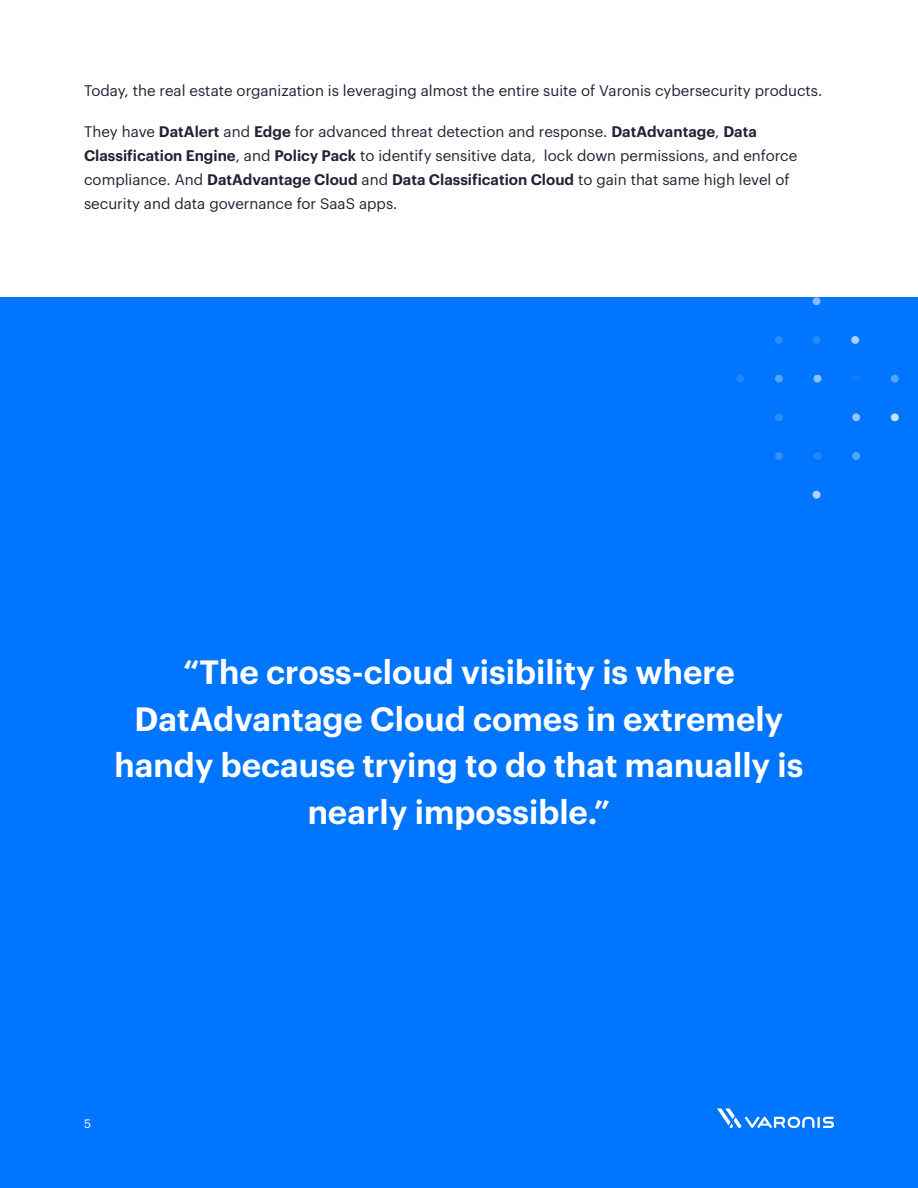
<style>
.page{position:relative;width:918px;height:1188px;background:#fff}
.page>*{position:absolute;margin:0;border:0;box-sizing:border-box;transform-origin:0 0}
.t1{font:600 33px/46.5px "Graphik LC";color:#fff;text-align:center}
.t2{font:15px/24px "Graphik LC";color:#212234}
.t3{font:12px "Graphik LC";color:#fff}
.s1{font-weight:600}
</style>
<div class="page">
<div style="left:0;top:297px;width:918px;height:891px;background:#0075ff"></div>
<img style="left:736px;top:297px;width:163px;height:201px">
<svg style="left:717px;top:1108px;width:117px;height:20px"></svg>
<p class="t2" style="left:84px;top:77px;width:740px">Today, the real estate organization is leveraging almost the entire suite of Varonis cybersecurity products.</p>
<p class="t2" style="left:84px;top:118px;width:715px">They have <span class="s1">DatAlert</span> and <span class="s1">Edge</span> for advanced threat detection and response. <span class="s1">DatAdvantage</span>, <span class="s1">Data Classification Engine</span>, and <span class="s1">Policy Pack</span> to identify sensitive data, lock down permissions, and enforce compliance. And <span class="s1">DatAdvantage Cloud</span> and <span class="s1">Data Classification Cloud</span> to gain that same high level of security and data governance for SaaS apps.</p>
<h1 class="t1" style="left:115px;top:646px;width:690px">“The cross-cloud visibility is where DatAdvantage Cloud comes in extremely handy because trying to do that manually is nearly impossible.”</h1>
<p class="t3" style="left:84px;top:1115px;width:9px">5</p>
</div>
